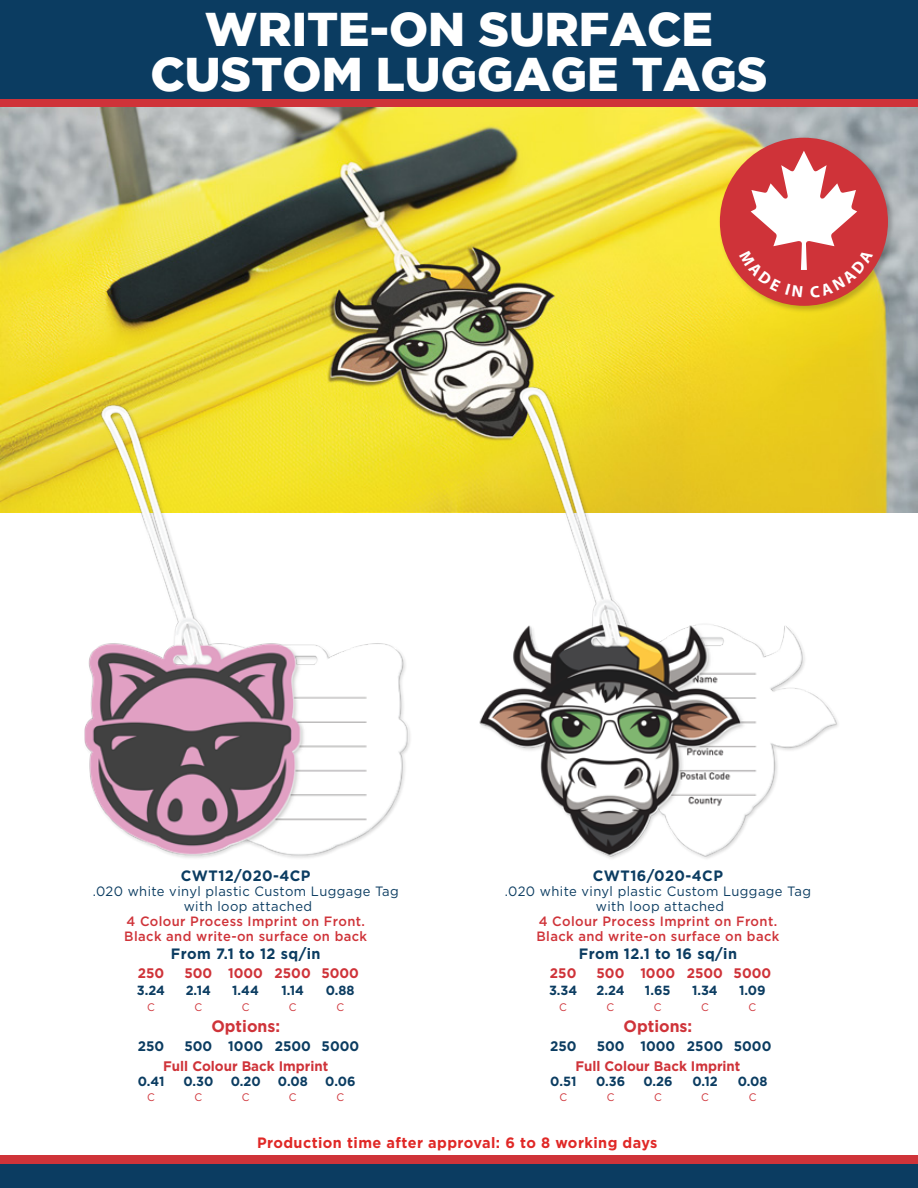
<style>
.page{position:relative;width:918px;height:1188px;background:#fff}
.page>*{position:absolute;margin:0;border:0;box-sizing:border-box;transform-origin:0 0}
.t1{font:900 47.25px/45.3px "Gotham";color:#fff;text-align:center}
.t2{font:700 16.5px "Gotham";color:#cf3339;scale:.96 1}
.t3{font:700 15px "Gotham";letter-spacing:.03em;color:#0b3c61;scale:.96 1}
.t4{font:700 15px "Gotham";letter-spacing:.03em;color:#e02826;scale:.96 1}
.t5{font:700 13.8px "Gotham";color:#cf3339;scale:.96 1}
.t6{font:700 13.8px "Gotham";color:#0b3c61;scale:.96 1}
.t7{font:500 13.5px/15px "Gotham HTF";letter-spacing:.03em;color:#cf3339;scale:.96 1}
.t8{font:13.5px/15px "Gotham";letter-spacing:.03em;color:#0b3c61;text-align:center;scale:.96 1}
.t9{font:700 13.2px "Gotham";color:#0b3c61;scale:.96 1}
.t10{font:10.95px "Gotham";color:#cf3339;scale:.96 1}
</style>
<div class="page">
<div style="left:0;top:1164px;width:918px;height:24px;background:#0b3c61"></div>
<div style="left:0;top:1156px;width:918px;height:8px;background:#cf3339"></div>
<div style="left:0;top:0;width:918px;height:99px;background:#0b3c61"></div>
<div style="left:0;top:99px;width:918px;height:8px;background:#cf3339"></div>
<img style="left:0;top:107px;width:918px;height:405px">
<img style="left:70px;top:390px;width:351px;height:468px">
<img style="left:470px;top:372px;width:376px;height:487px">
<img style="left:716px;top:134px;width:181px;height:181px">
<div style="left:720px;top:138px;width:168px;height:168px;background:#cf3339;border-radius:50%"></div>
<svg style="left:739px;top:151px;width:134px;height:147px"></svg>
<h1 class="t1" style="left:150px;top:5px;width:619px">WRITE-ON SURFACE<br>CUSTOM LUGGAGE TAGS</h1>
<p class="t3" style="left:181px;top:867px;width:137px">CWT12/020-4CP</p>
<p class="t8" style="left:93px;top:883px;width:320px">.020 white vinyl plastic Custom Luggage Tag with loop attached</p>
<p class="t7" style="left:124px;top:913px;width:254px">4 Colour Process Imprint on Front.<br>Black and write-on surface on back</p>
<p class="t3" style="left:171px;top:945px;width:157px">From 7.1 to 12 sq/in</p>
<p class="t5" style="left:138px;top:965px;width:29px">250</p>
<p class="t5" style="left:184px;top:965px;width:183px">500 1000 2500 5000</p>
<p class="t9" style="left:137px;top:982px;width:31px">3.24</p>
<p class="t9" style="left:186px;top:982px;width:28px">2.14</p>
<p class="t9" style="left:232px;top:982px;width:29px">1.44</p>
<p class="t9" style="left:281px;top:982px;width:25px">1.14</p>
<p class="t9" style="left:326px;top:982px;width:31px">0.88</p>
<p class="t10" style="left:147px;top:1001px;width:10px">C</p>
<p class="t10" style="left:194px;top:1001px;width:10px">C</p>
<p class="t10" style="left:242px;top:1001px;width:10px">C</p>
<p class="t10" style="left:289px;top:1001px;width:10px">C</p>
<p class="t10" style="left:336px;top:1001px;width:10px">C</p>
<p class="t2" style="left:211px;top:1017px;width:73px">Options:</p>
<p class="t5" style="left:163px;top:1058px;width:173px">Full Colour Back Imprint</p>
<p class="t6" style="left:138px;top:1039px;width:29px">250</p>
<p class="t6" style="left:185px;top:1039px;width:183px">500 1000 2500 5000</p>
<p class="t9" style="left:138px;top:1074px;width:29px">0.41</p>
<p class="t9" style="left:183px;top:1074px;width:33px">0.30</p>
<p class="t9" style="left:231px;top:1074px;width:33px">0.20</p>
<p class="t9" style="left:278px;top:1074px;width:33px">0.08</p>
<p class="t9" style="left:325px;top:1074px;width:33px">0.06</p>
<p class="t10" style="left:147px;top:1091px;width:10px">C</p>
<p class="t10" style="left:195px;top:1091px;width:10px">C</p>
<p class="t10" style="left:242px;top:1091px;width:10px">C</p>
<p class="t10" style="left:289px;top:1091px;width:10px">C</p>
<p class="t10" style="left:337px;top:1091px;width:10px">C</p>
<p class="t3" style="left:593px;top:867px;width:137px">CWT16/020-4CP</p>
<p class="t8" style="left:505px;top:883px;width:320px">.020 white vinyl plastic Custom Luggage Tag with loop attached</p>
<p class="t7" style="left:537px;top:913px;width:254px">4 Colour Process Imprint on Front.<br>Black and write-on surface on back</p>
<p class="t3" style="left:579px;top:945px;width:166px">From 12.1 to 16 sq/in</p>
<p class="t5" style="left:550px;top:965px;width:29px">250</p>
<p class="t5" style="left:597px;top:965px;width:183px">500 1000 2500 5000</p>
<p class="t9" style="left:549px;top:982px;width:31px">3.34</p>
<p class="t9" style="left:596px;top:982px;width:31px">2.24</p>
<p class="t9" style="left:645px;top:982px;width:28px">1.65</p>
<p class="t9" style="left:692px;top:982px;width:28px">1.34</p>
<p class="t9" style="left:739px;top:982px;width:29px">1.09</p>
<p class="t10" style="left:559px;top:1001px;width:10px">C</p>
<p class="t10" style="left:607px;top:1001px;width:10px">C</p>
<p class="t10" style="left:654px;top:1001px;width:10px">C</p>
<p class="t10" style="left:701px;top:1001px;width:10px">C</p>
<p class="t10" style="left:749px;top:1001px;width:10px">C</p>
<p class="t2" style="left:624px;top:1017px;width:73px">Options:</p>
<p class="t5" style="left:575px;top:1058px;width:173px">Full Colour Back Imprint</p>
<p class="t6" style="left:550px;top:1039px;width:29px">250</p>
<p class="t6" style="left:597px;top:1039px;width:183px">500 1000 2500 5000</p>
<p class="t9" style="left:550px;top:1074px;width:29px">0.51</p>
<p class="t9" style="left:596px;top:1074px;width:32px">0.36</p>
<p class="t9" style="left:643px;top:1074px;width:32px">0.26</p>
<p class="t9" style="left:692px;top:1074px;width:28px">0.12</p>
<p class="t9" style="left:738px;top:1074px;width:33px">0.08</p>
<p class="t10" style="left:559px;top:1091px;width:10px">C</p>
<p class="t10" style="left:607px;top:1091px;width:10px">C</p>
<p class="t10" style="left:654px;top:1091px;width:10px">C</p>
<p class="t10" style="left:701px;top:1091px;width:10px">C</p>
<p class="t10" style="left:749px;top:1091px;width:10px">C</p>
<p class="t4" style="left:257px;top:1134px;width:419px">Production time after approval: 6 to 8 working days</p>
</div>
